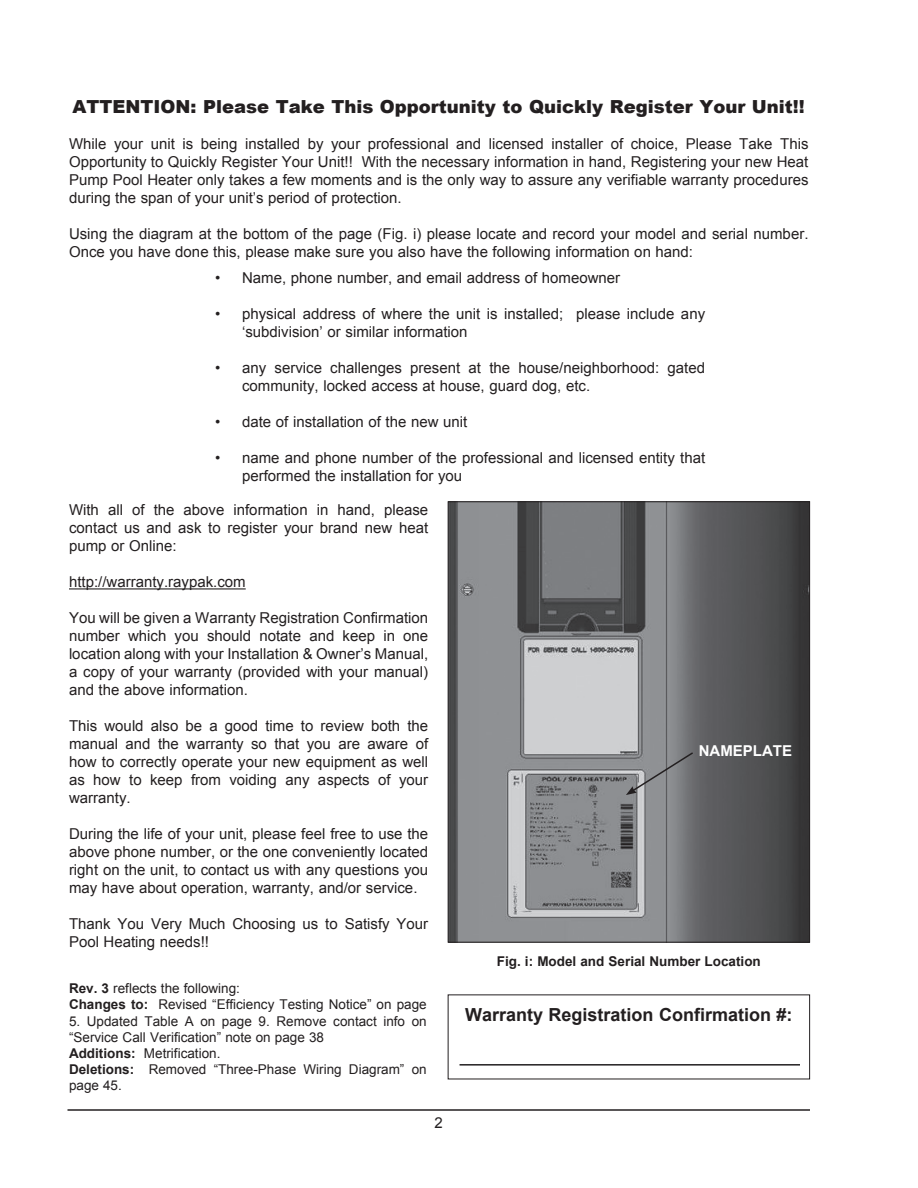
<style>
.page{position:relative;width:918px;height:1188px;background:#fff}
.page>*{position:absolute;margin:0;border:0;box-sizing:border-box;transform-origin:0 0}
.t1{font:900 18px "Arial";color:#231f20}
.t2{font:700 18px "Arial";color:#231f20}
.t3{font:15px/18px "Arial";color:#231f20;text-align:justify}
.t4{font:700 15px "Arial";color:#fff}
.t5{font:13.5px/16.2px "Arial";color:#231f20}
.t6{font:700 13.5px "Arial";color:#231f20}
.s1{font-weight:700}
</style>
<div class="page">
<hr style="left:68px;top:1109px;width:742px;height:2px;background:#231f20">
<img style="left:450px;top:503px;width:358px;height:438px">
<svg style="left:626px;top:751px;width:69px;height:44px;background:#838587"></svg>
<hr style="left:69px;top:588px;width:177px;height:1px;background:#231f20">
<hr style="left:460px;top:1064px;width:340px;height:2px;background:#231f20">
<p class="t1" style="left:73px;top:94px;width:734px">ATTENTION: Please Take This Opportunity to Quickly Register Your Unit!!</p>
<p class="t3" style="left:69px;top:135px;width:741px">While your unit is being installed by your professional and licensed installer of choice, Please Take This Opportunity to Quickly Register Your Unit!! With the necessary information in hand, Registering your new Heat Pump Pool Heater only takes a few moments and is the only way to assure any verifiable warranty procedures during the span of your unit’s period of protection.</p>
<p class="t3" style="left:69px;top:225px;width:741px">Using the diagram at the bottom of the page (Fig. i) please locate and record your model and serial number.<br>Once you have done this, please make sure you also have the following information on hand:</p>
<p class="t3" style="left:215px;top:269px;width:407px">• Name, phone number, and email address of homeowner</p>
<p class="t3" style="left:242px;top:305px;width:465px;text-indent:-27px">• physical address of where the unit is installed; please include any ‘subdivision’ or similar information</p>
<p class="t3" style="left:242px;top:359px;width:465px;text-indent:-27px">• any service challenges present at the house/neighborhood: gated community, locked access at house, guard dog, etc.</p>
<p class="t3" style="left:215px;top:413px;width:254px">• date of installation of the new unit</p>
<p class="t3" style="left:242px;top:449px;width:465px;text-indent:-27px">• name and phone number of the professional and licensed entity that performed the installation for you</p>
<p class="t3" style="left:69px;top:501px;width:361px">With all of the above information in hand, please contact us and ask to register your brand new heat pump or Online:</p>
<p class="t3" style="left:69px;top:573px;width:178px">http://warranty.raypak.com</p>
<p class="t3" style="left:69px;top:609px;width:361px">You will be given a Warranty Registration Confirmation number which you should notate and keep in one location along with your Installation &amp; Owner’s Manual, a copy of your warranty (provided with your manual) and the above information.</p>
<p class="t3" style="left:69px;top:717px;width:361px">This would also be a good time to review both the manual and the warranty so that you are aware of how to correctly operate your new equipment as well as how to keep from voiding any aspects of your warranty.</p>
<p class="t3" style="left:69px;top:825px;width:361px">During the life of your unit, please feel free to use the above phone number, or the one conveniently located right on the unit, to contact us with any questions you may have about operation, warranty, and/or service.</p>
<p class="t3" style="left:69px;top:915px;width:361px">Thank You Very Much Choosing us to Satisfy Your<br>Pool Heating needs!!</p>
<p class="t5" style="left:69px;top:981px;width:359px"><span class="s1">Rev. 3</span> reflects the following:<br><span class="s1">Changes to:</span> Revised “Efficiency Testing Notice” on page</p>
<p class="t5" style="left:69px;top:1013px;width:359px">5. Updated Table A on page 9. Remove contact info on “Service Call Verification” note on page 38<br><span class="s1">Additions:</span> Metrification.<br><span class="s1">Deletions:</span> Removed “Three-Phase Wiring Diagram” on page 45.</p>
<p class="t3" style="left:435px;top:1114px;width:10px">2</p>
<p class="t4" style="left:699px;top:741px;width:95px">NAMEPLATE</p>
<p class="t6" style="left:497px;top:952px;width:266px">Fig. i: Model and Serial Number Location</p>
<p class="t2" style="left:465px;top:1003px;width:329px">Warranty Registration Confirmation #:</p>
</div>
